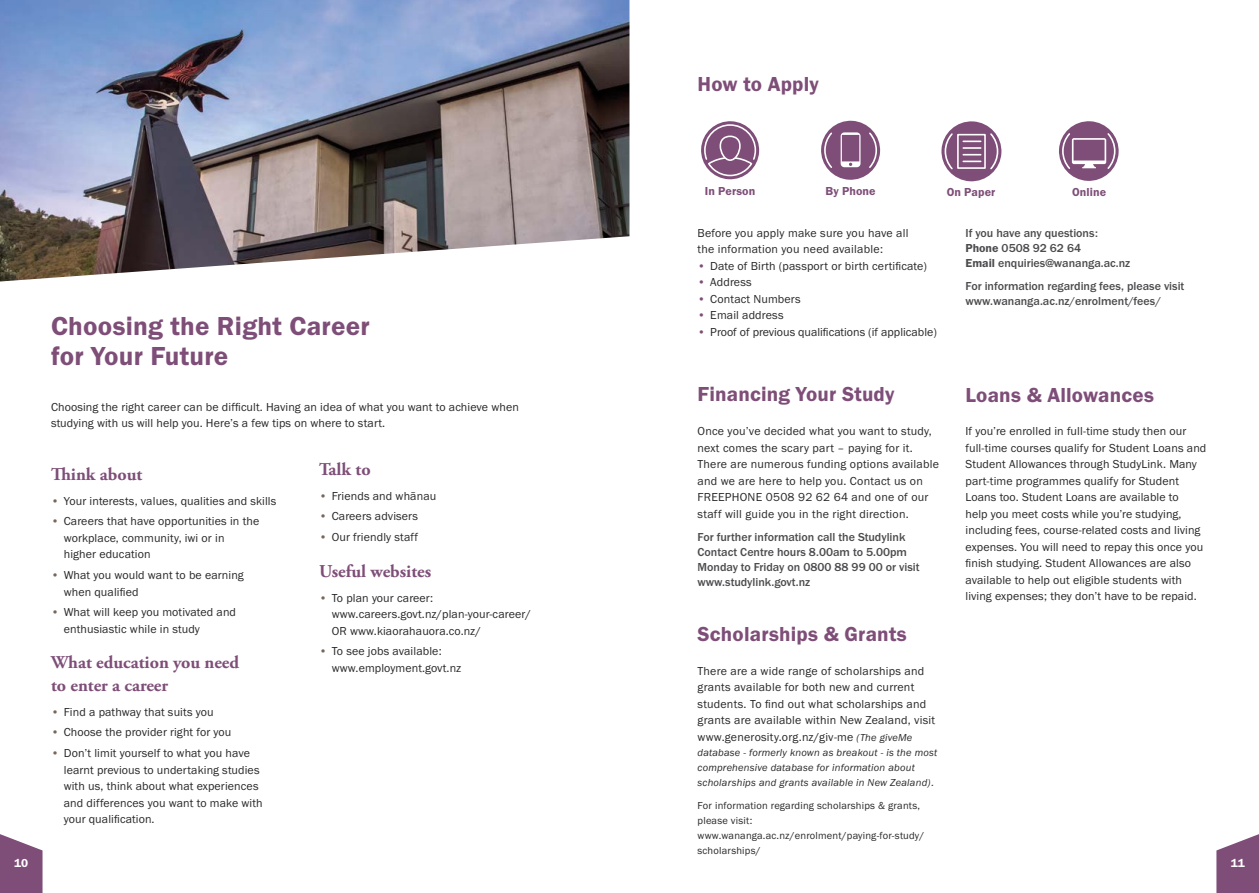
<style>
.page{position:relative;width:1259px;height:893px;background:#fff}
.page>*{position:absolute;margin:0;border:0;box-sizing:border-box;transform-origin:0 0}
.t1{font:27px/30px "Franklin Gothic URW Dem";letter-spacing:.01em;color:#7e4e78}
.t2{font:21px "Franklin Gothic URW Dem";letter-spacing:.01em;color:#7e4e78}
.t3{font:700 18px/22.5px "Adobe Garamond Pro";color:#7e4e78}
.t4{font:12px/16.5px "Franklin Gothic URW Boo";letter-spacing:.01em;color:#292829}
.t5{font:500 12px/15px "Franklin Gothic URW";color:#4c4c4e}
.t6{font:12px "Franklin Gothic URW Dem";letter-spacing:.01em;color:#7e4e78}
.t7{font:12px "Franklin Gothic URW Dem";color:#fff}
.t8{font:10.5px/15px "Franklin Gothic URW Boo Ita";letter-spacing:.02em;color:#292829}
.t9{font:10.5px/15px "Franklin Gothic URW Boo";letter-spacing:.02em;color:#292829}
.s1{color:#786658}
.s2{color:#7e4e78}
.s3{font-family:"Franklin Gothic URW Boo Ita";font-size:10.5px}
.s4{font-family:"Franklin Gothic URW Dem";font-weight:400}
</style>
<div class="page">
<svg style="left:0;top:834px;width:43px;height:59px;background:#91688c"></svg>
<svg style="left:1216px;top:834px;width:43px;height:59px;background:#91688c"></svg>
<img style="left:0;top:0;width:629px;height:281px">
<svg style="left:701px;top:121px;width:59px;height:59px"></svg>
<svg style="left:1059px;top:121px;width:60px;height:60px"></svg>
<svg style="left:941px;top:121px;width:61px;height:61px"></svg>
<svg style="left:821px;top:120px;width:60px;height:60px"></svg>
<h2 class="t2" style="left:697px;top:71px;width:123px">How to Apply</h2>
<h1 class="t1" style="left:51px;top:310px;width:320px">Choosing the Right Career for Your Future</h1>
<p class="t4" style="left:51px;top:398px;width:469px">Choosing the right career can be difficult. Having an idea of what you want to achieve when studying with us will help you. Here’s a few tips on where to start.</p>
<h3 class="t3" style="left:51px;top:463px;width:93px">Think about</h3>
<p class="t4" style="left:51px;top:492px;width:227px"><span class="s1">•</span> Your interests, values, qualities and skills</p>
<p class="t4" style="left:64px;top:513px;width:197px;text-indent:-13px"><span class="s1">•</span> Careers that have opportunities in the workplace, community, iwi or in higher education</p>
<p class="t4" style="left:64px;top:567px;width:181px;text-indent:-13px"><span class="s1">•</span> What you would want to be earning when qualified</p>
<p class="t4" style="left:64px;top:604px;width:174px;text-indent:-13px"><span class="s1">•</span> What will keep you motivated and enthusiastic while in study</p>
<h3 class="t3" style="left:51px;top:652px;width:190px">What education you need to enter a career</h3>
<p class="t4" style="left:51px;top:703px;width:164px"><span class="s1">•</span> Find a pathway that suits you</p>
<p class="t4" style="left:51px;top:724px;width:182px"><span class="s1">•</span> Choose the provider right for you</p>
<p class="t4" style="left:64px;top:745px;width:200px;text-indent:-13px"><span class="s1">•</span> Don’t limit yourself to what you have learnt previous to undertaking studies with us, think about what experiences and differences you want to make with your qualification.</p>
<h3 class="t3" style="left:319px;top:458px;width:53px">Talk to</h3>
<p class="t4" style="left:319px;top:487px;width:119px"><span class="s1">•</span> Friends and whānau</p>
<p class="t4" style="left:319px;top:508px;width:101px"><span class="s1">•</span> Careers advisers</p>
<p class="t4" style="left:319px;top:529px;width:101px"><span class="s1">•</span> Our friendly staff</p>
<h3 class="t3" style="left:319px;top:560px;width:114px">Useful websites</h3>
<p class="t4" style="left:332px;top:589px;width:201px;text-indent:-13px"><span class="s1">•</span> To plan your career: www.careers.govt.nz/plan-your-career/<br>OR www.kiaorahauora.co.nz/</p>
<p class="t4" style="left:332px;top:643px;width:131px;text-indent:-13px"><span class="s1">•</span> To see jobs available: www.employment.govt.nz</p>
<p class="t6" style="left:705px;top:184px;width:52px">In Person</p>
<p class="t6" style="left:825px;top:184px;width:52px">By Phone</p>
<p class="t6" style="left:946px;top:185px;width:50px">On Paper</p>
<p class="t6" style="left:1072px;top:185px;width:36px">Online</p>
<p class="t4" style="left:697px;top:224px;width:213px">Before you apply make sure you have all the information you need available:</p>
<p class="t4" style="left:697px;top:257px;width:231px"><span class="s2">•</span> Date of Birth (passport or birth certificate)</p>
<p class="t4" style="left:697px;top:274px;width:56px"><span class="s2">•</span> Address</p>
<p class="t4" style="left:697px;top:290px;width:104px"><span class="s2">•</span> Contact Numbers</p>
<p class="t4" style="left:697px;top:307px;width:88px"><span class="s2">•</span> Email address</p>
<p class="t4" style="left:697px;top:323px;width:241px"><span class="s2">•</span> Proof of previous qualifications (if applicable)</p>
<h2 class="t2" style="left:697px;top:382px;width:198px">Financing Your Study</h2>
<p class="t4" style="left:697px;top:423px;width:243px">Once you’ve decided what you want to study, next comes the scary part – paying for it.<br>There are numerous funding options available and we are here to help you. Contact us on FREEPHONE 0508 92 62 64 and one of our staff will guide you in the right direction.</p>
<p class="t5" style="left:697px;top:529px;width:224px">For further information call the Studylink Contact Centre hours 8.00am to 5.00pm Monday to Friday on 0800 88 99 00 or visit www.studylink.govt.nz</p>
<h2 class="t2" style="left:697px;top:621px;width:211px">Scholarships &amp; Grants</h2>
<p class="t4" style="left:697px;top:662px;width:239px">There are a wide range of scholarships and grants available for both new and current students. To find out what scholarships and grants are available within New Zealand, visit www.generosity.org.nz/giv-me <span class="s3">(The giveMe</span></p>
<p class="t8" style="left:697px;top:745px;width:241px">database - formerly known as breakout - is the most comprehensive database for information about scholarships and grants available in New Zealand).</p>
<p class="t9" style="left:697px;top:798px;width:228px">For information regarding scholarships &amp; grants, please visit: www.wananga.ac.nz/enrolment/paying-for-study/ scholarships/</p>
<p class="t5" style="left:965px;top:225px;width:166px">If you have any questions:<br><span class="s4">Phone</span> 0508 92 62 64<br><span class="s4">Email</span> enquiries@wananga.ac.nz</p>
<p class="t5" style="left:965px;top:278px;width:220px">For information regarding fees, please visit www.wananga.ac.nz/enrolment/fees/</p>
<h2 class="t2" style="left:965px;top:382px;width:190px">Loans &amp; Allowances</h2>
<p class="t4" style="left:965px;top:423px;width:242px">If you’re enrolled in full-time study then our full-time courses qualify for Student Loans and Student Allowances through StudyLink. Many part-time programmes qualify for Student Loans too. Student Loans are available to<br>help you meet costs while you’re studying, including fees, course-related costs and living expenses. You will need to repay this once you finish studying. Student Allowances are also available to help out eligible students with living expenses; they don’t have to be repaid.</p>
<p class="t7" style="left:14px;top:856px;width:16px">10</p>
<p class="t7" style="left:1230px;top:856px;width:16px">11</p>
</div>
